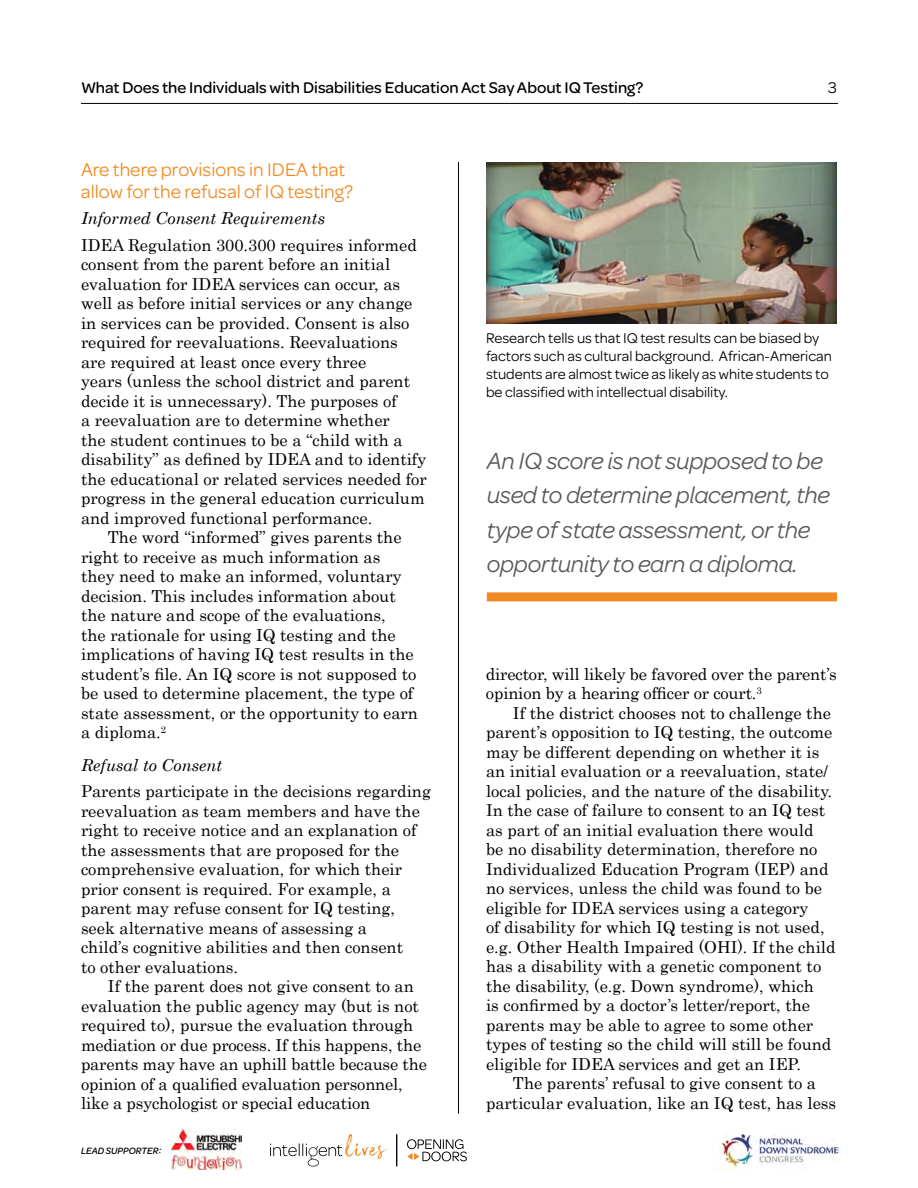
<style>
.page{position:relative;width:918px;height:1188px;background:#fff}
.page>*{position:absolute;margin:0;border:0;box-sizing:border-box;transform-origin:0 0}
.t1{font:italic 24.75px/34.5px "Omnes";letter-spacing:-.01em;color:#58595b}
.Omnes_Subhead{font:19.5px/22.5px "Omnes";color:#f18a21}
.Body_Copy_Indent{font:16.5px/19.5px "Century";color:#000}
.Body_Copy_-_First_Pa{font:16.5px/19.5px "Century";color:#000}
.Body_Copy_Indent_Bef{font:16.5px/19.5px "Century";color:#000}
.t2{font:500 16.5px "Omnes";color:#000}
.Body_Copy_-_First_Pa-2{font:italic 16.5px "Century Schoolbook";color:#000}
.Body_Copy_Indent-2{font:italic 16.5px "Century Schoolbook";color:#000}
.t3{font:16.5px "Omnes";color:#000}
.Photo_Cutline{font:15px/18px "Omnes";color:#000}
.t4{font:italic 500 9.75px "Omnes";color:#000}
</style>
<div class="page">
<hr style="left:81px;top:103px;width:757px;height:1px;background:#000">
<img style="left:719px;top:1134px;width:121px;height:35px">
<svg style="left:270px;top:1134px;width:118px;height:33px"></svg>
<hr style="left:396px;top:1134px;width:1px;height:33px;background:#000">
<svg style="left:407px;top:1139px;width:60px;height:22px"></svg>
<hr style="left:458px;top:162px;width:1px;height:952px;background:#000">
<div style="left:487px;top:592px;width:350px;height:9px;background:#f18a21"></div>
<img style="left:486px;top:162px;width:351px;height:162px">
<img style="left:172px;top:1129px;width:69px;height:40px">
<p class="t2" style="left:81px;top:77px;width:564px">What Does the Individuals with Disabilities Education Act Say About IQ Testing?</p>
<p class="t3" style="left:828px;top:77px;width:10px">3</p>
<h2 class="Omnes_Subhead" style="left:81px;top:157px;width:274px">Are there provisions in IDEA that allow for the refusal of IQ testing?</h2>
<p class="Body_Copy_-_First_Pa-2" style="left:81px;top:208px;width:246px">Informed Consent Requirements</p>
<p class="Body_Copy_-_First_Pa" style="left:81px;top:234px;width:347px">IDEA Regulation 300.300 requires informed consent from the parent before an initial evaluation for IDEA services can occur, as well as before initial services or any change in services can be provided. Consent is also required for reevaluations. Reevaluations<br>are required at least once every three<br>years (unless the school district and parent decide it is unnecessary). The purposes of<br>a reevaluation are to determine whether<br>the student continues to be a “child with a disability” as defined by IDEA and to identify the educational or related services needed for progress in the general education curriculum and improved functional performance.</p>
<p class="Body_Copy_Indent_Bef" style="left:81px;top:526px;width:339px;text-indent:27px">The word “informed” gives parents the right to receive as much information as they need to make an informed, voluntary decision. This includes information about the nature and scope of the evaluations,<br>the rationale for using IQ testing and the implications of having IQ test results in the student’s file. An IQ score is not supposed to be used to determine placement, the type of state assessment, or the opportunity to earn a diploma.<sup>2</sup></p>
<p class="Body_Copy_Indent-2" style="left:81px;top:755px;width:143px">Refusal to Consent</p>
<p class="Body_Copy_-_First_Pa" style="left:81px;top:780px;width:351px">Parents participate in the decisions regarding reevaluation as team members and have the right to receive notice and an explanation of the assessments that are proposed for the comprehensive evaluation, for which their prior consent is required. For example, a parent may refuse consent for IQ testing, seek alternative means of assessing a<br>child’s cognitive abilities and then consent<br>to other evaluations.</p>
<p class="Body_Copy_Indent" style="left:81px;top:975px;width:348px;text-indent:27px">If the parent does not give consent to an evaluation the public agency may (but is not required to), pursue the evaluation through mediation or due process. If this happens, the parents may have an uphill battle because the opinion of a qualified evaluation personnel, like a psychologist or special education</p>
<p class="t4" style="left:81px;top:1144px;width:82px">LEAD SUPPORTER:</p>
<p class="Photo_Cutline" style="left:486px;top:328px;width:347px">Research tells us that IQ test results can be biased by factors such as cultural background. African-American students are almost twice as likely as white students to be classified with intellectual disability.</p>
<h1 class="t1" style="left:487px;top:442px;width:345px">An IQ score is not supposed to be used to determine placement, the type of state assessment, or the opportunity to earn a diploma.</h1>
<p class="Body_Copy_Indent" style="left:486px;top:663px;width:352px">director, will likely be favored over the parent’s opinion by a hearing officer or court.<sup>3</sup></p>
<p class="Body_Copy_Indent" style="left:486px;top:702px;width:351px;text-indent:27px">If the district chooses not to challenge the parent’s opposition to IQ testing, the outcome may be different depending on whether it is an initial evaluation or a reevaluation, state/ local policies, and the nature of the disability.<br>In the case of failure to consent to an IQ test as part of an initial evaluation there would<br>be no disability determination, therefore no Individualized Education Program (IEP) and no services, unless the child was found to be eligible for IDEA services using a category<br>of disability for which IQ testing is not used, e.g. Other Health Impaired (OHI). If the child has a disability with a genetic component to the disability, (e.g. Down syndrome), which<br>is confirmed by a doctor’s letter/report, the parents may be able to agree to some other types of testing so the child will still be found eligible for IDEA services and get an IEP.</p>
<p class="Body_Copy_Indent_Bef" style="left:486px;top:1072px;width:352px;text-align:center">The parents’ refusal to give consent to a particular evaluation, like an IQ test, has less</p>
</div>
